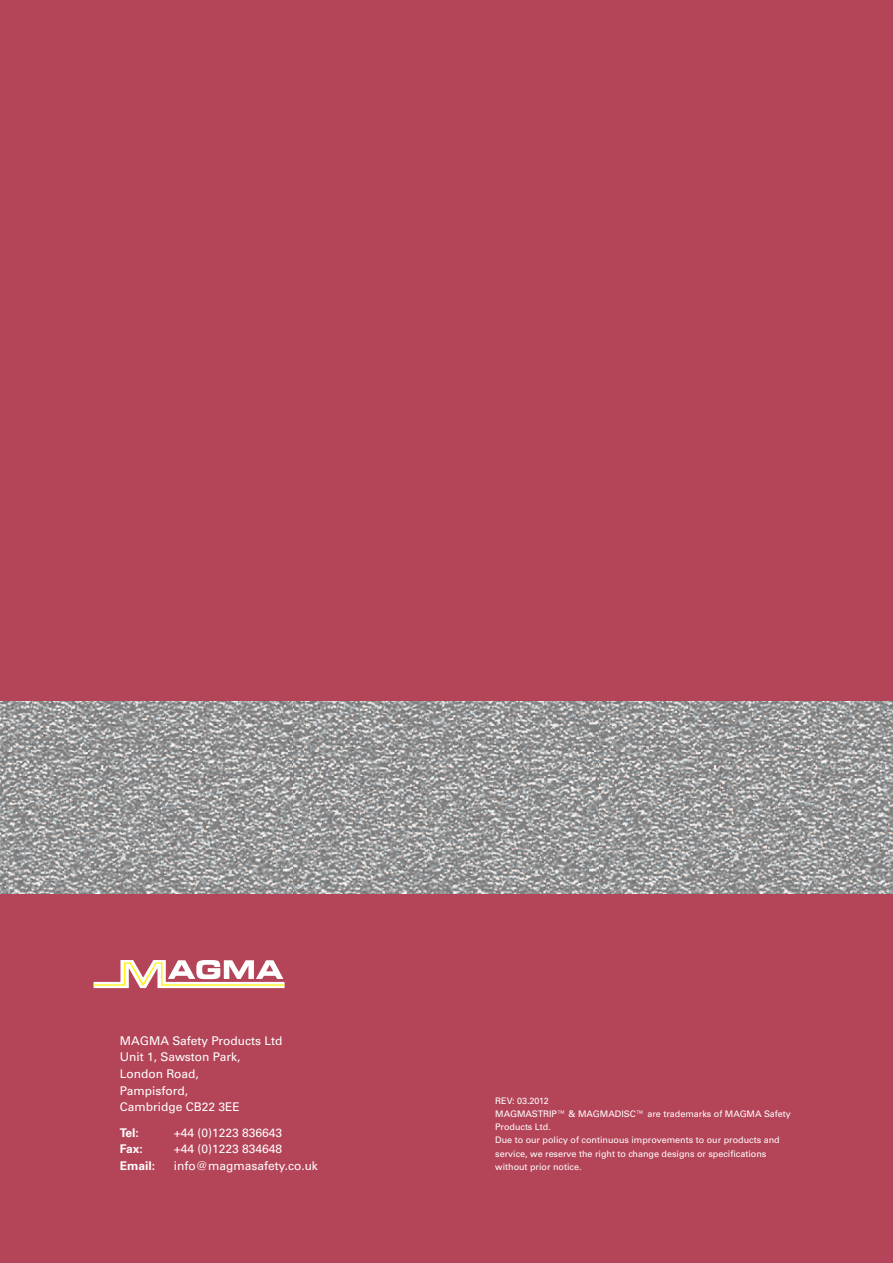
<style>
.page{position:relative;width:893px;height:1263px;background:#b44458}
.page>*{position:absolute;margin:0;border:0;box-sizing:border-box;transform-origin:0 0}
.t1{font:12px/16.6px "Univers";color:#fff}
.t2{font:700 12px "Univers";color:#fff}
.t3{font:9px/13.2px "Univers";color:#fff}
</style>
<div class="page">
<svg style="left:94px;top:960px;width:191px;height:28px"></svg>
<img style="left:0;top:702px;width:293px;height:191px">
<svg style="left:293px;top:702px;width:307px;height:191px;background:#9d9d9e"></svg>
<svg style="left:600px;top:702px;width:293px;height:191px;background:#9d9e9e"></svg>
<h1 class="t1" style="left:120px;top:1033px;width:164px">MAGMA Safety Products Ltd<br>Unit 1, Sawston Park,<br>London Road,<br>Pampisford,<br>Cambridge CB22 3EE</h1>
<h1 class="t2" style="left:120px;top:1128px;width:20px">Tel:</h1>
<h1 class="t1" style="left:174px;top:1125px;width:110px">+44 (0)1223 836643</h1>
<h1 class="t2" style="left:120px;top:1144px;width:24px">Fax:</h1>
<h1 class="t1" style="left:174px;top:1142px;width:110px">+44 (0)1223 834648</h1>
<h1 class="t2" style="left:120px;top:1161px;width:37px">Email:</h1>
<h1 class="t1" style="left:174px;top:1158px;width:145px">info@magmasafety.co.uk</h1>
<p class="t3" style="left:495px;top:1095px;width:297px">REV: 03.2012<br>MAGMASTRIP™ &amp; MAGMADISC™ are trademarks of MAGMA Safety Products Ltd.<br>Due to our policy of continuous improvements to our products and service, we reserve the right to change designs or specifications without prior notice.</p>
</div>
